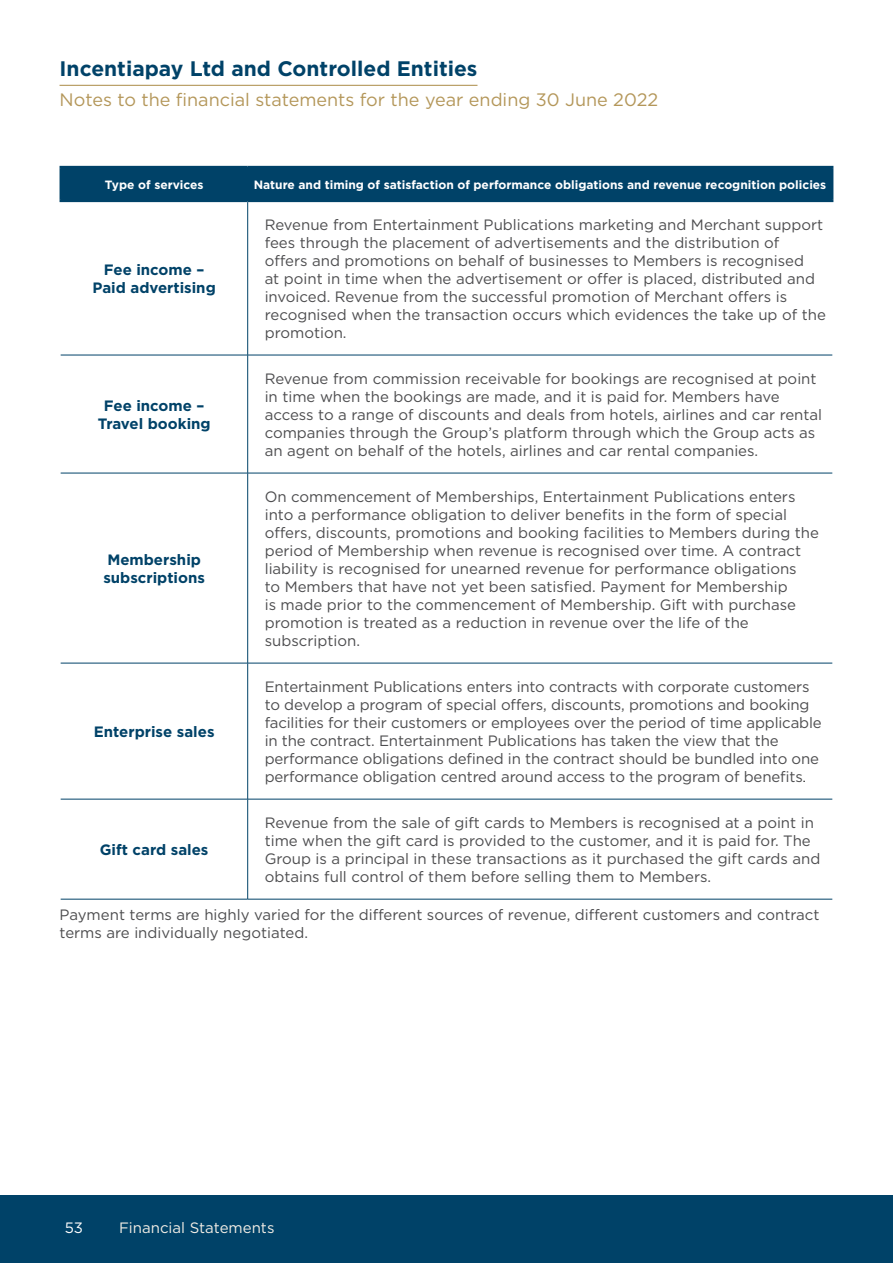
<style>
.page{position:relative;width:893px;height:1263px;background:#fff}
.page>*{position:absolute;margin:0;border:0;box-sizing:border-box;transform-origin:0 0}
.t1{font:700 21px "Gotham";color:#004268}
.t2{font:18px "Gotham";color:#b4975a}
.t3{font:15px/18px "Gotham";color:#4d4d4f}
.t4{font:700 15px/18px "Gotham";color:#004268;text-align:center}
.t5{font:15px "Gotham";color:#f2ede5}
.t6{font:15px "Gotham";color:#fff}
.t7{font:700 12px "Gotham";color:#fff}
.s1{font-size:12px;color:#000}
</style>
<div class="page">
<hr style="left:60px;top:85px;width:417px;height:1px;background:#b4975a">
<div style="left:0;top:1195px;width:893px;height:68px;background:#004268"></div>
<div style="left:62px;top:168px;width:769px;height:32px;background:#004268"></div>
<hr style="left:61px;top:355px;width:187px;height:1px;background:#004268">
<hr style="left:248px;top:355px;width:584px;height:1px;background:#004268">
<hr style="left:61px;top:473px;width:187px;height:1px;background:#004268">
<hr style="left:248px;top:473px;width:584px;height:1px;background:#004268">
<hr style="left:61px;top:663px;width:187px;height:1px;background:#004268">
<hr style="left:248px;top:663px;width:584px;height:1px;background:#004268">
<hr style="left:61px;top:799px;width:187px;height:1px;background:#004268">
<hr style="left:248px;top:799px;width:584px;height:1px;background:#004268">
<hr style="left:61px;top:899px;width:187px;height:1px;background:#004268">
<hr style="left:248px;top:899px;width:584px;height:1px;background:#004268">
<hr style="left:247px;top:202px;width:1px;height:153px;background:#004268">
<hr style="left:247px;top:355px;width:1px;height:118px;background:#004268">
<hr style="left:247px;top:473px;width:1px;height:190px;background:#004268">
<hr style="left:247px;top:663px;width:1px;height:136px;background:#004268">
<hr style="left:247px;top:799px;width:1px;height:100px;background:#004268">
<hr style="left:60px;top:168px;width:2px;height:32px;background:#004268">
<hr style="left:60px;top:166px;width:188px;height:2px;background:#004268">
<hr style="left:60px;top:200px;width:188px;height:2px;background:#004268">
<hr style="left:248px;top:166px;width:585px;height:2px;background:#004268">
<hr style="left:831px;top:168px;width:2px;height:32px;background:#004268">
<hr style="left:248px;top:200px;width:585px;height:2px;background:#004268">
<h1 class="t1" style="left:60px;top:55px;width:419px">Incentiapay Ltd and Controlled Entities</h1>
<p class="t2" style="left:60px;top:88px;width:600px">Notes to the financial statements for the year ending 30 June 2022</p>
<p class="t7" style="left:105px;top:177px;width:100px">Type of services</p>
<p class="t7" style="left:254px;top:177px;width:574px">Nature and timing of satisfaction of performance obligations and revenue recognition policies</p>
<p class="t4" style="left:93px;top:261px;width:125px">Fee income –<br>Paid advertising</p>
<p class="t4" style="left:98px;top:397px;width:114px">Fee income –<br>Travel booking</p>
<p class="t4" style="left:103px;top:551px;width:103px;text-align:left">Membership subscriptions</p>
<p class="t4" style="left:94px;top:723px;width:122px">Enterprise sales</p>
<p class="t3" style="left:265px;top:215px;width:563px">Revenue from Entertainment Publications marketing and Merchant support fees through the placement of advertisements and the distribution of offers and promotions on behalf of businesses to Members is recognised<br>at point in time when the advertisement or offer is placed, distributed and invoiced. Revenue from the successful promotion of Merchant offers is recognised when the transaction occurs which evidences the take up of the promotion.</p>
<p class="t3" style="left:265px;top:369px;width:559px">Revenue from commission receivable for bookings are recognised at point in time when the bookings are made, and it is paid for. Members have access to a range of discounts and deals from hotels, airlines and car rental companies through the Group’s platform through which the Group acts as an agent on behalf of the hotels, airlines and car rental companies.</p>
<p class="t3" style="left:265px;top:487px;width:556px">On commencement of Memberships, Entertainment Publications enters into a performance obligation to deliver benefits in the form of special offers, discounts, promotions and booking facilities to Members during the period of Membership when revenue is recognised over time. A contract liability is recognised for unearned revenue for performance obligations<br>to Members that have not yet been satisfied. Payment for Membership<br>is made prior to the commencement of Membership. Gift with purchase promotion is treated as a reduction in revenue over the life of the subscription.</p>
<p class="t3" style="left:265px;top:677px;width:558px">Entertainment Publications enters into contracts with corporate customers to develop a program of special offers, discounts, promotions and booking facilities for their customers or employees over the period of time applicable in the contract. Entertainment Publications has taken the view that the performance obligations defined in the contract should be bundled into one performance obligation centred around access to the program of benefits<span class="s1">.</span></p>
<p class="t3" style="left:265px;top:813px;width:557px">Revenue from the sale of gift cards to Members is recognised at a point in time when the gift card is provided to the customer, and it is paid for. The Group is a principal in these transactions as it purchased the gift cards and obtains full control of them before selling them to Members.</p>
<p class="t3" style="left:60px;top:906px;width:761px">Payment terms are highly varied for the different sources of revenue, different customers and contract terms are individually negotiated.</p>
<p class="t4" style="left:100px;top:841px;width:110px">Gift card sales</p>
<p class="t6" style="left:65px;top:1218px;width:20px">53</p>
<p class="t5" style="left:119px;top:1218px;width:157px">Financial Statements</p>
</div>
